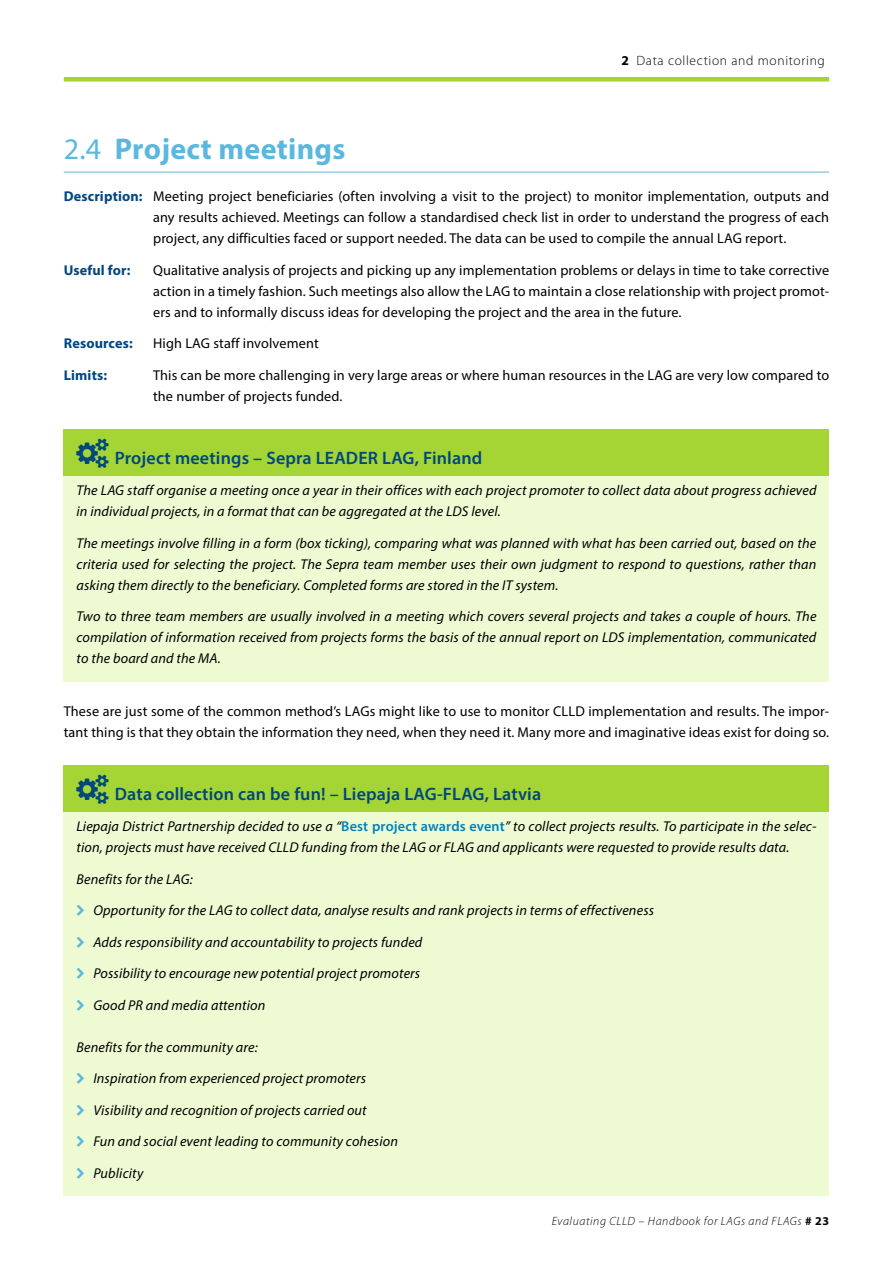
<style>
.page{position:relative;width:893px;height:1263px;background:#fff}
.page>*{position:absolute;margin:0;border:0;box-sizing:border-box;transform-origin:0 0}
.t1{font:700 30px "Myriad Pro";letter-spacing:.01em;color:#5cb7de}
.t2{font:600 18px "Myriad Pro";letter-spacing:.01em;color:#00467f}
.t3{font:italic 14.25px/21px "Myriad Pro";letter-spacing:.01em;color:#000}
.t4{font:14.25px/21px "Myriad Pro";letter-spacing:.01em;color:#000;text-align:justify}
.t5{font:700 14.25px "Myriad Pro";letter-spacing:.01em;color:#00467f}
.t6{font:300 13.5px "Myriad Pro";letter-spacing:.05em;color:#000}
.t7{font:italic 300 12px "Myriad Pro";letter-spacing:.05em;color:#000}
.s1{font-weight:700}
.s2{font-weight:400}
.s3{font-weight:700;color:#00467f}
.s4{font-weight:600;font-style:normal;color:#0080be}
.s5{font-weight:700;font-style:normal}
</style>
<div class="page">
<div style="left:64px;top:77px;width:765px;height:5px;background:#a4d535"></div>
<hr style="left:64px;top:172px;width:765px;height:1px;background:#5cb7de">
<div style="left:64px;top:429px;width:765px;height:54px;background:#a4d535"></div>
<div style="left:64px;top:476px;width:765px;height:58px;background:#edfad2"></div>
<div style="left:64px;top:528px;width:765px;height:80px;background:#edfad2"></div>
<div style="left:64px;top:602px;width:765px;height:79px;background:#edfad2"></div>
<div style="left:64px;top:765px;width:765px;height:54px;background:#a4d535"></div>
<div style="left:64px;top:812px;width:765px;height:58px;background:#edfad2"></div>
<div style="left:64px;top:864px;width:765px;height:38px;background:#edfad2"></div>
<div style="left:64px;top:896px;width:765px;height:37px;background:#edfad2"></div>
<div style="left:64px;top:927px;width:765px;height:38px;background:#edfad2"></div>
<div style="left:64px;top:959px;width:765px;height:37px;background:#edfad2"></div>
<div style="left:64px;top:990px;width:765px;height:49px;background:#edfad2"></div>
<div style="left:64px;top:1032px;width:765px;height:38px;background:#edfad2"></div>
<div style="left:64px;top:1064px;width:765px;height:37px;background:#edfad2"></div>
<div style="left:64px;top:1095px;width:765px;height:38px;background:#edfad2"></div>
<div style="left:64px;top:1127px;width:765px;height:37px;background:#edfad2"></div>
<div style="left:64px;top:1158px;width:765px;height:38px;background:#edfad2"></div>
<p class="t6" style="left:621px;top:52px;width:205px"><span class="s1">2</span> Data collection and monitoring</p>
<h1 class="t1" style="left:64px;top:129px;width:283px"><span class="s2">2.4</span> Project meetings</h1>
<p class="t4" style="left:153px;top:185px;width:678px;text-indent:-89px"><span class="s3">Description:</span> Meeting project beneficiaries (often involving a visit to the project) to monitor implementation, outputs and any results achieved. Meetings can follow a standardised check list in order to understand the progress of each project, any difficulties faced or support needed. The data can be used to compile the annual LAG report.</p>
<p class="t5" style="left:64px;top:260px;width:68px">Useful for:</p>
<p class="t4" style="left:153px;top:259px;width:678px">Qualitative analysis of projects and picking up any implementation problems or delays in time to take corrective action in a timely fashion. Such meetings also allow the LAG to maintain a close relationship with project promot&shy;ers and to informally discuss ideas for developing the project and the area in the future.</p>
<p class="t5" style="left:64px;top:334px;width:70px">Resources:</p>
<p class="t4" style="left:153px;top:333px;width:167px">High LAG staff involvement</p>
<p class="t5" style="left:64px;top:365px;width:45px">Limits:</p>
<p class="t4" style="left:153px;top:364px;width:678px">This can be more challenging in very large areas or where human resources in the LAG are very low compared to the number of projects funded.</p>
<p class="t2" style="left:115px;top:446px;width:369px">Project meetings – Sepra LEADER LAG, Finland</p>
<p class="t3" style="left:77px;top:479px;width:741px">The LAG staff organise a meeting once a year in their offices with each project promoter to collect data about progress achieved in individual projects, in a format that can be aggregated at the LDS level.</p>
<p class="t3" style="left:77px;top:532px;width:741px;text-align:justify">The meetings involve filling in a form (box ticking), comparing what was planned with what has been carried out, based on the criteria used for selecting the project. The Sepra team member uses their own judgment to respond to questions, rather than asking them directly to the beneficiary. Completed forms are stored in the IT system.</p>
<p class="t3" style="left:77px;top:606px;width:741px;text-align:justify">Two to three team members are usually involved in a meeting which covers several projects and takes a couple of hours. The compilation of information received from projects forms the basis of the annual report on LDS implementation, communicated to the board and the MA.</p>
<p class="t4" style="left:64px;top:700px;width:767px">These are just some of the common method’s LAGs might like to use to monitor CLLD implementation and results. The impor&shy;tant thing is that they obtain the information they need, when they need it. Many more and imaginative ideas exist for doing so.</p>
<p class="t2" style="left:115px;top:782px;width:428px">Data collection can be fun! – Liepaja LAG-FLAG, Latvia</p>
<p class="t3" style="left:77px;top:815px;width:741px">Liepaja District Partnership decided to use a “<span class="s4">Best project awards event</span>” to collect projects results. To participate in the selec&shy;tion, projects must have received CLLD funding from the LAG or FLAG and applicants were requested to provide results data.</p>
<p class="t3" style="left:77px;top:868px;width:118px">Benefits for the LAG:</p>
<p class="t3" style="left:93px;top:899px;width:562px">Opportunity for the LAG to collect data, analyse results and rank projects in terms of effectiveness</p>
<p class="t3" style="left:93px;top:931px;width:330px">Adds responsibility and accountability to projects funded</p>
<p class="t3" style="left:93px;top:962px;width:328px">Possibility to encourage new potential project promoters</p>
<p class="t3" style="left:93px;top:994px;width:173px">Good PR and media attention</p>
<p class="t3" style="left:77px;top:1036px;width:183px">Benefits for the community are:</p>
<p class="t3" style="left:93px;top:1067px;width:274px">Inspiration from experienced project promoters</p>
<p class="t3" style="left:93px;top:1099px;width:275px">Visibility and recognition of projects carried out</p>
<p class="t3" style="left:93px;top:1130px;width:306px">Fun and social event leading to community cohesion</p>
<p class="t3" style="left:93px;top:1162px;width:51px">Publicity</p>
<p class="t7" style="left:552px;top:1214px;width:279px">Evaluating CLLD – Handbook for LAGs and FLAGs <span class="s5"># 23</span></p>
</div>
